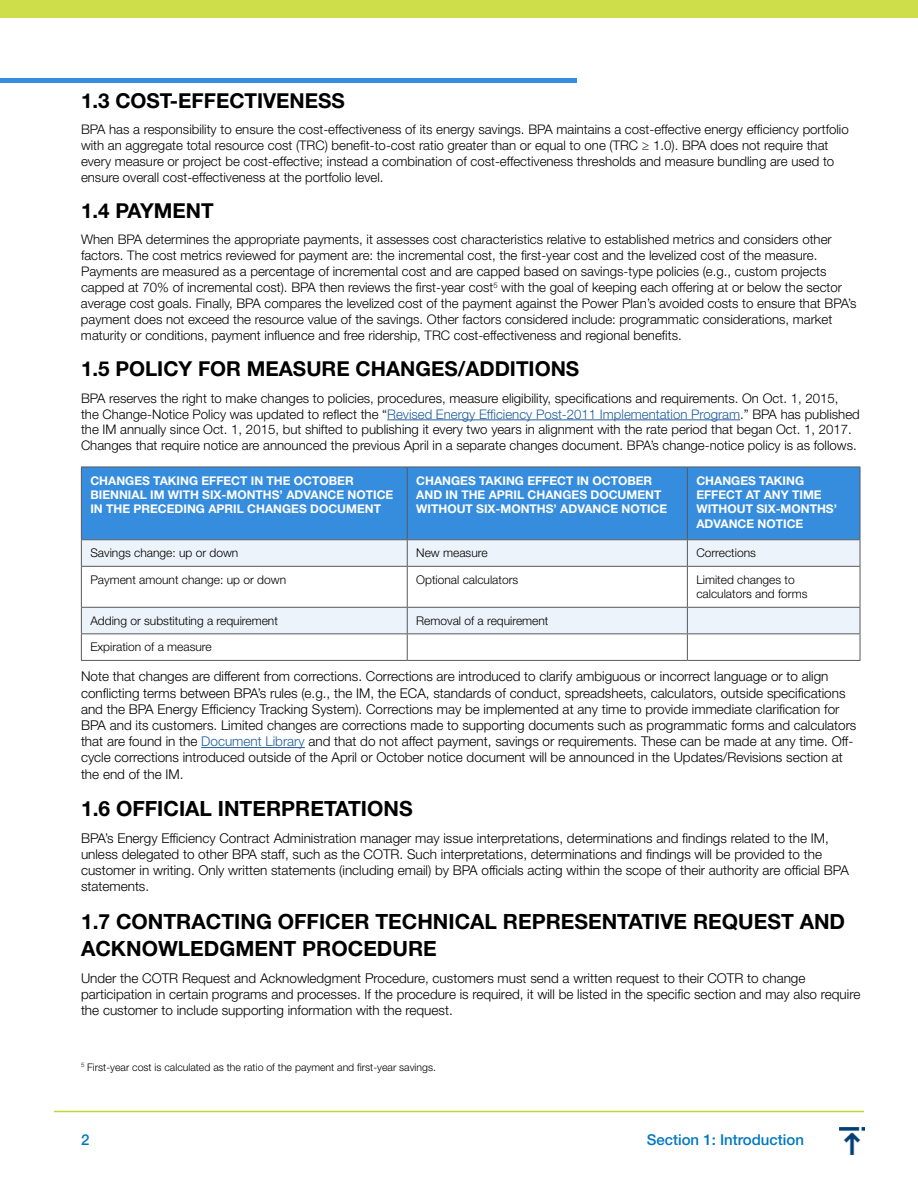
<style>
.page{position:relative;width:918px;height:1188px;background:#fff}
.page>*{position:absolute;margin:0;border:0;box-sizing:border-box;transform-origin:0 0}
.t1{font:700 21px/27px "Helvetica Neue LT Std";color:#000}
.t2{font:700 20.55px "Helvetica Neue LT Std";color:#000}
.t3{font:500 15px "Helvetica Neue LT Std";color:#0078c2}
.t4{font:300 13.5px/16.2px "Helvetica Neue LT Std";color:#000}
.t5{font:300 13.2px/15.9px "Helvetica Neue LT Std";color:#000}
.t6{font:700 12px/14.4px "Helvetica Neue LT Std";color:#fff}
.t7{font:300 12px/14.4px "Helvetica Neue LT Std";color:#000}
.t8{font:300 10.5px "Helvetica Neue LT Std";color:#000}
.s1{color:#215e9e}
</style>
<div class="page">
<div style="left:0;top:0;width:918px;height:18px;background:#cedd4a"></div>
<img style="left:840px;top:1127px;width:25px;height:28px">
<hr style="left:54px;top:1111px;width:810px;height:1px;background:#c1d72f">
<div style="left:0;top:78px;width:577px;height:5px;background:#368ddd"></div>
<hr style="left:387px;top:420px;width:353px;height:1px;background:#215e9e">
<hr style="left:201px;top:747px;width:104px;height:1px;background:#215e9e">
<div style="left:82px;top:468px;width:778px;height:71px;background:#368ddd"></div>
<svg style="left:82px;top:540px;width:778px;height:93px;fill:#edf3fb"></svg>
<hr style="left:407px;top:467px;width:1px;height:72px;background:#58595b">
<hr style="left:81px;top:467px;width:326px;height:1px;background:#58595b">
<hr style="left:81px;top:467px;width:1px;height:72px;background:#58595b">
<hr style="left:407px;top:467px;width:280px;height:1px;background:#58595b">
<hr style="left:687px;top:467px;width:173px;height:1px;background:#58595b">
<hr style="left:687px;top:467px;width:1px;height:72px;background:#58595b">
<hr style="left:860px;top:467px;width:1px;height:72px;background:#58595b">
<hr style="left:81px;top:539px;width:326px;height:1px;background:#58595b">
<hr style="left:407px;top:539px;width:280px;height:1px;background:#58595b">
<hr style="left:687px;top:539px;width:173px;height:1px;background:#58595b">
<svg style="left:407px;top:540px;width:1px;height:26px"></svg>
<svg style="left:81px;top:540px;width:1px;height:26px"></svg>
<svg style="left:687px;top:540px;width:1px;height:26px"></svg>
<svg style="left:860px;top:540px;width:1px;height:26px"></svg>
<hr style="left:81px;top:566px;width:326px;height:1px;background:#58595b">
<hr style="left:81px;top:567px;width:1px;height:40px;background:#58595b">
<hr style="left:687px;top:567px;width:1px;height:40px;background:#58595b">
<hr style="left:860px;top:567px;width:1px;height:40px;background:#58595b">
<hr style="left:81px;top:633px;width:326px;height:1px;background:#58595b">
<svg style="left:81px;top:608px;width:1px;height:52px"></svg>
<hr style="left:407px;top:633px;width:280px;height:1px;background:#58595b">
<hr style="left:687px;top:633px;width:173px;height:1px;background:#58595b">
<svg style="left:687px;top:608px;width:1px;height:52px"></svg>
<svg style="left:860px;top:608px;width:1px;height:52px"></svg>
<hr style="left:81px;top:660px;width:326px;height:1px;background:#58595b">
<hr style="left:407px;top:660px;width:280px;height:1px;background:#58595b">
<hr style="left:687px;top:660px;width:173px;height:1px;background:#58595b">
<hr style="left:407px;top:566px;width:280px;height:1px;background:#58595b">
<hr style="left:407px;top:567px;width:1px;height:40px;background:#58595b">
<hr style="left:687px;top:566px;width:173px;height:1px;background:#58595b">
<hr style="left:81px;top:607px;width:326px;height:1px;background:#58595b">
<hr style="left:407px;top:607px;width:280px;height:1px;background:#58595b">
<hr style="left:687px;top:607px;width:173px;height:1px;background:#58595b">
<svg style="left:407px;top:608px;width:1px;height:52px"></svg>
<h2 class="t2" style="left:81px;top:88px;width:265px">1.3 COST-EFFECTIVENESS</h2>
<p class="t5" style="left:81px;top:121px;width:769px">BPA has a responsibility to ensure the cost-effectiveness of its energy savings. BPA maintains a cost-effective energy efficiency portfolio with an aggregate total resource cost (TRC) benefit-to-cost ratio greater than or equal to one (TRC ≥ 1. 0). BPA does not require that every measure or project be cost-effective; instead a combination of cost-effectiveness thresholds and measure bundling are used to ensure overall cost-effectiveness at the portfolio level.</p>
<h2 class="t2" style="left:81px;top:198px;width:134px">1.4 PAYMENT</h2>
<p class="t5" style="left:81px;top:232px;width:777px">When BPA determines the appropriate payments, it assesses cost characteristics relative to established metrics and considers other factors. The cost metrics reviewed for payment are: the incremental cost, the first-year cost and the levelized cost of the measure.<br>Payments are measured as a percentage of incremental cost and are capped based on savings-type policies (e. g. , custom projects capped at 70% of incremental cost). BPA then reviews the first-year cost<sup>5</sup> with the goal of keeping each offering at or below the sector average cost goals. Finally, BPA compares the levelized cost of the payment against the Power Plan’s avoided costs to ensure that BPA’s payment does not exceed the resource value of the savings. Other factors considered include: programmatic considerations, market maturity or conditions, payment influence and free ridership, TRC cost-effectiveness and regional benefits.</p>
<h2 class="t2" style="left:81px;top:356px;width:500px">1.5 POLICY FOR MEASURE CHANGES/ADDITIONS</h2>
<p class="t5" style="left:81px;top:390px;width:780px">BPA reserves the right to make changes to policies, procedures, measure eligibility, specifications and requirements. On Oct. 1, 2015,<br>the Change-Notice Policy was updated to reflect the “<span class="s1">Revised Energy Efficiency Post-2011 Implementation Program</span>. ” BPA has published the IM annually since Oct. 1, 2015, but shifted to publishing it every two years in alignment with the rate period that began Oct. 1, 2017.<br>Changes that require notice are announced the previous April in a separate changes document. BPA’s change-notice policy is as follows.</p>
<p class="t6" style="left:90px;top:473px;width:304px">CHANGES TAKING EFFECT IN THE OCTOBER<br>BIENNIAL IM WITH SIX-MONTHS’ ADVANCE NOTICE<br>IN THE PRECEDING APRIL CHANGES DOCUMENT</p>
<p class="t6" style="left:416px;top:473px;width:253px">CHANGES TAKING EFFECT IN OCTOBER<br>AND IN THE APRIL CHANGES DOCUMENT<br>WITHOUT SIX-MONTHS’ ADVANCE NOTICE</p>
<p class="t6" style="left:696px;top:473px;width:142px">CHANGES TAKING<br>EFFECT AT ANY TIME<br>WITHOUT SIX-MONTHS’<br>ADVANCE NOTICE</p>
<p class="t7" style="left:90px;top:546px;width:150px">Savings change: up or down</p>
<p class="t7" style="left:416px;top:546px;width:73px">New measure</p>
<p class="t7" style="left:696px;top:546px;width:61px">Corrections</p>
<p class="t7" style="left:90px;top:572px;width:197px">Payment amount change: up or down</p>
<p class="t7" style="left:416px;top:572px;width:104px">Optional calculators</p>
<p class="t7" style="left:696px;top:572px;width:113px">Limited changes to calculators and forms</p>
<p class="t7" style="left:90px;top:613px;width:189px">Adding or substituting a requirement</p>
<p class="t7" style="left:416px;top:613px;width:134px">Removal of a requirement</p>
<p class="t7" style="left:90px;top:640px;width:123px">Expiration of a measure</p>
<p class="t4" style="left:81px;top:668px;width:777px">Note that changes are different from corrections. Corrections are introduced to clarify ambiguous or incorrect language or to align conflicting terms between BPA’s rules (e. g. , the IM, the ECA, standards of conduct, spreadsheets, calculators, outside specifications and the BPA Energy Efficiency Tracking System). Corrections may be implemented at any time to provide immediate clarification for BPA and its customers. Limited changes are corrections made to supporting documents such as programmatic forms and calculators that are found in the <span class="s1">Document Library</span> and that do not affect payment, savings or requirements. These can be made at any time. Off&shy;cycle corrections introduced outside of the April or October notice document will be announced in the Updates/Revisions section at the end of the IM.</p>
<h1 class="t1" style="left:81px;top:795px;width:333px">1.6 OFFICIAL INTERPRETATIONS</h1>
<p class="t4" style="left:81px;top:830px;width:769px">BPA’s Energy Efficiency Contract Administration manager may issue interpretations, determinations and findings related to the IM, unless delegated to other BPA staff, such as the COTR. Such interpretations, determinations and findings will be provided to the customer in writing. Only written statements (including email) by BPA officials acting within the scope of their authority are official BPA statements.</p>
<h1 class="t1" style="left:81px;top:907px;width:766px">1.7 CONTRACTING OFFICER TECHNICAL REPRESENTATIVE REQUEST AND<br>ACKNOWLEDGMENT PROCEDURE</h1>
<p class="t4" style="left:81px;top:969px;width:781px">Under the COTR Request and Acknowledgment Procedure, customers must send a written request to their COTR to change participation in certain programs and processes. If the procedure is required, it will be listed in the specific section and may also require the customer to include supporting information with the request.</p>
<p class="t8" style="left:81px;top:1061px;width:354px"><sup>5</sup> First-year cost is calculated as the ratio of the payment and first-year savings.</p>
<p class="t3" style="left:81px;top:1130px;width:10px">2</p>
<p class="t3" style="left:647px;top:1130px;width:159px">Section 1: Introduction</p>
</div>
